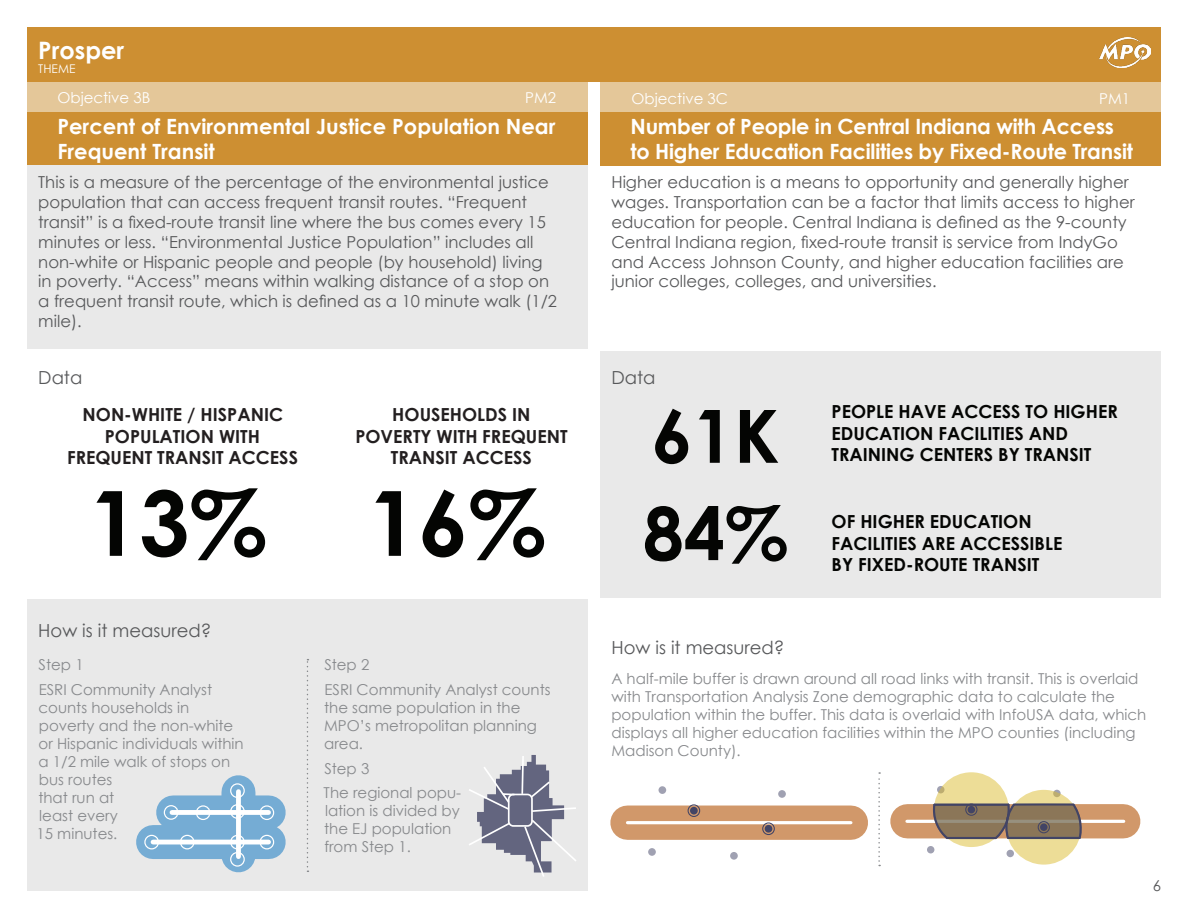
<style>
.page{position:relative;width:1188px;height:918px;background:#fff}
.page>*{position:absolute;margin:0;border:0;box-sizing:border-box;transform-origin:0 0}
.big_number{font:700 90px "Century Gothic";color:#040503}
.big_number-2{font:700 73.5px "Century Gothic";color:#040503}
.t1{font:700 24px "Century Gothic";color:#fff}
.t2{font:700 21px/25.2px "Century Gothic";letter-spacing:-.01em;color:#fff}
.t3{font:700 18px/21.6px "Century Gothic";color:#040503}
.t4{font:700 18px/21.6px "Century Gothic";color:#231f20;text-align:center}
.How_is_it_Measured{font:18px "Century Gothic";color:#57585a}
.Data{font:18px "Century Gothic";color:#57585a}
.text_top__1{font:16.5px/19.8px "Century Gothic";color:#57585a}
.Measured_text{font:15px/18px "Century Gothic";color:#87898c}
.t5{font:15px "Century Gothic";color:#fff}
.t6{font:15px "Century Gothic";color:#57585a}
.t7{font:12px "Century Gothic";color:#fff}
</style>
<div class="page">
<div style="left:27px;top:82px;width:561px;height:31px;background:#e4c799"></div>
<div style="left:600px;top:82px;width:561px;height:31px;background:#e4c799"></div>
<div style="left:27px;top:27px;width:1134px;height:55px;background:#cd8f32"></div>
<div style="left:27px;top:113px;width:561px;height:53px;background:#cd8f32"></div>
<div style="left:600px;top:113px;width:561px;height:53px;background:#cd8f32"></div>
<div style="left:27px;top:165px;width:561px;height:184px;background:#e9e9e9"></div>
<div style="left:27px;top:599px;width:561px;height:292px;background:#e9e9e9"></div>
<div style="left:600px;top:351px;width:561px;height:247px;background:#e9e9e9"></div>
<svg style="left:307px;top:659px;width:1px;height:213px"></svg>
<svg style="left:469px;top:755px;width:107px;height:122px"></svg>
<div style="left:153px;top:825px;width:116px;height:34px;background:#75acd4"></div>
<div style="left:173px;top:795px;width:96px;height:34px;background:#75acd4"></div>
<div style="left:221px;top:792px;width:34px;height:63px;background:#75acd4"></div>
<hr style="left:153px;top:840px;width:116px;height:4px;background:#fff">
<div style="left:172px;top:810px;width:97px;height:5px;background:#fff"></div>
<div style="left:236px;top:792px;width:5px;height:65px;background:#fff"></div>
<div style="left:164px;top:805px;width:14px;height:15px;border:1px solid #fff;border-radius:50%"></div>
<div style="left:196px;top:805px;width:14px;height:15px;border:1px solid #fff;border-radius:50%"></div>
<div style="left:230px;top:804px;width:15px;height:15px;border:1px solid #fff;border-radius:50%"></div>
<div style="left:260px;top:805px;width:14px;height:15px;border:1px solid #fff;border-radius:50%"></div>
<div style="left:144px;top:835px;width:15px;height:14px;border:1px solid #fff;border-radius:50%"></div>
<div style="left:230px;top:783px;width:15px;height:15px;border:1px solid #fff;border-radius:50%"></div>
<div style="left:230px;top:835px;width:15px;height:14px;border:1px solid #fff;border-radius:50%"></div>
<div style="left:230px;top:852px;width:15px;height:15px;border:1px solid #fff;border-radius:50%"></div>
<div style="left:180px;top:835px;width:15px;height:14px;border:1px solid #fff;border-radius:50%"></div>
<div style="left:260px;top:835px;width:14px;height:14px;border:1px solid #fff;border-radius:50%"></div>
<div style="left:627px;top:806px;width:224px;height:34px;background:#d1986a"></div>
<hr style="left:627px;top:821px;width:224px;height:3px;background:#fff">
<div style="left:690px;top:807px;width:8px;height:8px;background:#424465;border-radius:50%"></div>
<div style="left:659px;top:786px;width:7px;height:8px;background:#a0a1b2;border-radius:50%"></div>
<svg style="left:778px;top:790px;width:8px;height:8px"></svg>
<div style="left:765px;top:825px;width:7px;height:8px;background:#424465;border-radius:50%"></div>
<div style="left:730px;top:852px;width:8px;height:8px;background:#a0a1b2;border-radius:50%"></div>
<svg style="left:648px;top:848px;width:8px;height:8px"></svg>
<div style="left:762px;top:822px;width:13px;height:13px;border:1px solid #424465;border-radius:50%"></div>
<div style="left:688px;top:804px;width:12px;height:13px;border:1px solid #424465;border-radius:50%"></div>
<div style="left:907px;top:804px;width:216px;height:34px;background:#d1986a"></div>
<hr style="left:907px;top:820px;width:217px;height:3px;background:#fff">
<svg style="left:937px;top:786px;width:8px;height:7px"></svg>
<svg style="left:1053px;top:790px;width:8px;height:7px"></svg>
<div style="left:1007px;top:850px;width:7px;height:7px;background:#a0a1b2;border-radius:50%"></div>
<div style="left:927px;top:846px;width:7px;height:7px;background:#a0a1b2;border-radius:50%"></div>
<div style="left:934px;top:772px;width:75px;height:75px;background:#eddd97;border-radius:50%"></div>
<div style="left:1006px;top:790px;width:75px;height:75px;background:#eddd97;border-radius:50%"></div>
<svg style="left:932px;top:802px;width:152px;height:39px;background:#8d7c66"></svg>
<div style="left:1040px;top:823px;width:8px;height:8px;background:#424465;border-radius:50%"></div>
<div style="left:1038px;top:821px;width:12px;height:12px;border:1px solid #424465;border-radius:50%"></div>
<svg style="left:878px;top:772px;width:2px;height:94px"></svg>
<img style="left:1099px;top:37px;width:52px;height:31px">
<p class="t1" style="left:38px;top:32px;width:87px">Prosper</p>
<p class="t7" style="left:38px;top:60px;width:39px">THEME</p>
<p class="t5" style="left:57px;top:87px;width:94px">Objective 3B</p>
<p class="t5" style="left:525px;top:87px;width:32px">PM2</p>
<p class="t5" style="left:632px;top:88px;width:98px">Objective 3C</p>
<p class="t5" style="left:1099px;top:88px;width:32px">PM1</p>
<p class="t2" style="left:57px;top:113px;width:500px">Percent of Environmental Justice Population Near<br>Frequent Transit</p>
<p class="t2" style="left:631px;top:113px;width:504px">Number of People in Central Indiana with Access to Higher Education Facilities by Fixed-Route Transit</p>
<p class="text_top__1" style="left:38px;top:172px;width:520px">This is a measure of the percentage of the environmental justice population that can access frequent transit routes. “Frequent transit” is a fixed-route transit line where the bus comes every 15 minutes or less. “Environmental Justice Population” includes all non-white or Hispanic people and people (by household) living in poverty. “Access” means within walking distance of a stop on a frequent transit route, which is defined as a 10 minute walk (1/2 mile).</p>
<p class="text_top__1" style="left:611px;top:172px;width:525px">Higher education is a means to opportunity and generally higher wages. Transportation can be a factor that limits access to higher education for people. Central Indiana is defined as the 9-county Central Indiana region, fixed-route transit is service from IndyGo and Access Johnson County, and higher education facilities are junior colleges, colleges, and universities.</p>
<p class="Data" style="left:38px;top:365px;width:46px">Data</p>
<p class="Data" style="left:611px;top:365px;width:46px">Data</p>
<p class="t4" style="left:67px;top:403px;width:232px">NON-WHITE / HISPANIC<br>POPULATION WITH<br>FREQUENT TRANSIT ACCESS</p>
<p class="t4" style="left:355px;top:403px;width:214px">HOUSEHOLDS IN<br>POVERTY WITH FREQUENT<br>TRANSIT ACCESS</p>
<p class="big_number" style="left:89px;top:455px;width:180px">13%</p>
<p class="big_number" style="left:368px;top:455px;width:180px">16%</p>
<p class="big_number-2" style="left:651px;top:380px;width:129px">61K</p>
<p class="big_number-2" style="left:643px;top:478px;width:147px">84%</p>
<p class="t3" style="left:832px;top:400px;width:288px">PEOPLE HAVE ACCESS TO HIGHER<br>EDUCATION FACILITIES AND<br>TRAINING CENTERS BY TRANSIT</p>
<p class="t3" style="left:832px;top:510px;width:232px">OF HIGHER EDUCATION<br>FACILITIES ARE ACCESSIBLE<br>BY FIXED-ROUTE TRANSIT</p>
<p class="How_is_it_Measured" style="left:38px;top:618px;width:175px">How is it measured?</p>
<p class="Measured_text" style="left:39px;top:656px;width:46px">Step 1</p>
<p class="Measured_text" style="left:36px;top:680px;width:209px">ESRI Community Analyst counts households in poverty and the non-white or Hispanic individuals within a 1/2 mile walk of stops on bus routes<br>that run at<br>least every<br>15 minutes.</p>
<p class="Measured_text" style="left:324px;top:656px;width:46px">Step 2</p>
<p class="Measured_text" style="left:324px;top:680px;width:228px">ESRI Community Analyst counts the same population in the<br>MPO’s metropolitan planning area.</p>
<p class="Measured_text" style="left:324px;top:759px;width:46px">Step 3</p>
<p class="Measured_text" style="left:324px;top:784px;width:139px">The regional popu&shy;lation is divided by the EJ population from Step 1.</p>
<p class="How_is_it_Measured" style="left:611px;top:635px;width:175px">How is it measured?</p>
<p class="Measured_text" style="left:611px;top:669px;width:537px">A half-mile buffer is drawn around all road links with transit. This is overlaid with Transportation Analysis Zone demographic data to calculate the population within the buffer. This data is overlaid with InfoUSA data, which displays all higher education facilities within the MPO counties (including Madison County).</p>
<p class="t6" style="left:1153px;top:875px;width:10px">6</p>
</div>
